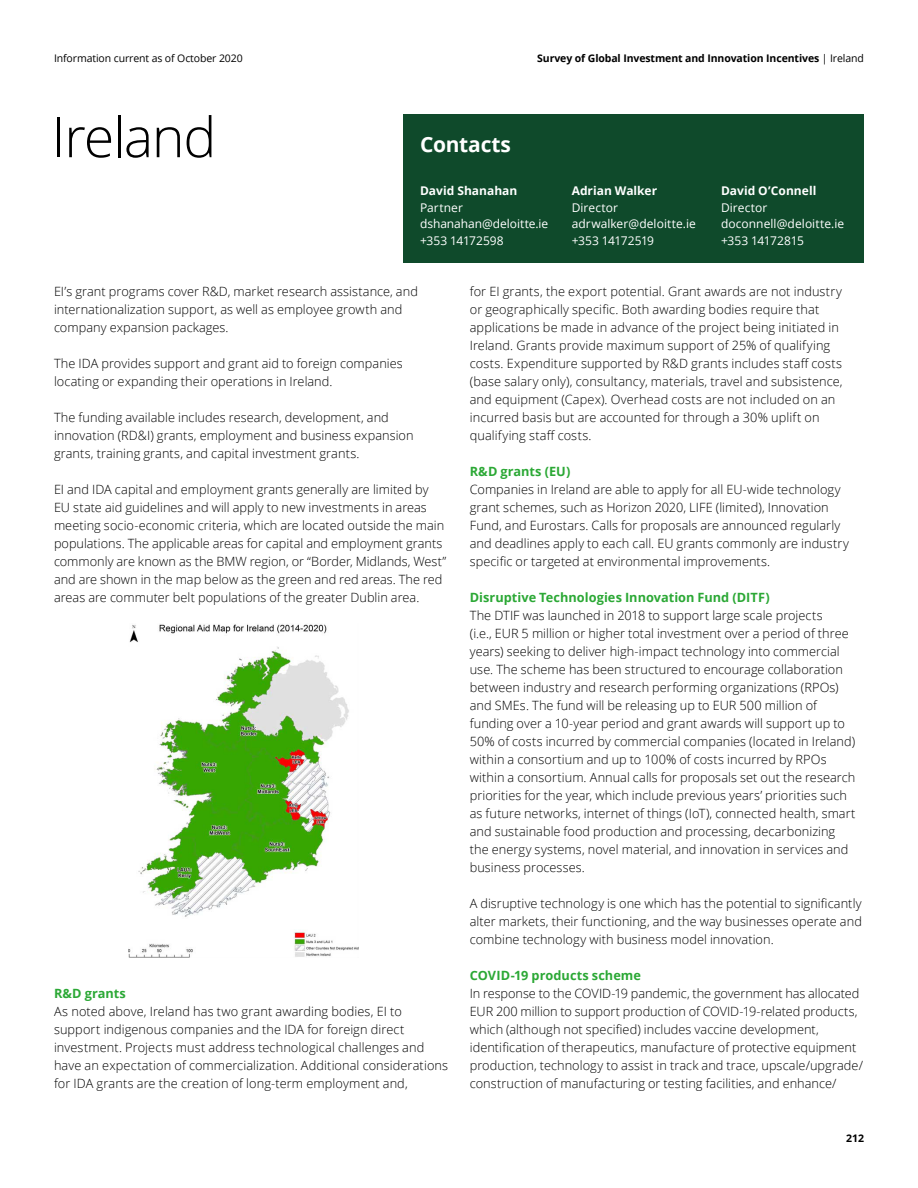
<style>
.page{position:relative;width:918px;height:1188px;background:#fff}
.page>*{position:absolute;margin:0;border:0;box-sizing:border-box;transform-origin:0 0}
.t1{font:300 55.5px "Open Sans";letter-spacing:-.025em;color:#000}
.t2{font:700 21px "Open Sans";letter-spacing:-.01em;color:#fff}
.t3{font:300 12.75px/18px "Open Sans";letter-spacing:.005em;color:#000}
.t4{font:700 12.75px "Open Sans";letter-spacing:.005em;color:#2ba835}
.t5{font:12px/16.5px "Open Sans";letter-spacing:.005em;color:#fff}
.t6{font:700 12px "Open Sans";color:#fff}
.t7{font:700 10.5px "Open Sans";letter-spacing:-.01em;color:#000}
.t8{font:10.5px "Open Sans";letter-spacing:-.01em;color:#000}
.s1{font-weight:400}
</style>
<div class="page">
<img style="left:128px;top:624px;width:231px;height:333px">
<div style="left:404px;top:115px;width:460px;height:148px;background:#0f4a2b"></div>
<p class="t8" style="left:54px;top:51px;width:190px">Information current as of October 2020</p>
<p class="t7" style="left:537px;top:51px;width:328px">Survey of Global Investment and Innovation Incentives <span class="s1">| Ireland</span></p>
<h1 class="t1" style="left:52px;top:99px;width:166px">Ireland</h1>
<h2 class="t2" style="left:420px;top:129px;width:92px">Contacts</h2>
<p class="t6" style="left:420px;top:182px;width:99px">David Shanahan</p>
<p class="t5" style="left:420px;top:199px;width:130px">Partner dshanahan@deloitte.ie +353 14172598</p>
<p class="t6" style="left:572px;top:182px;width:87px">Adrian Walker</p>
<p class="t5" style="left:572px;top:199px;width:126px">Director adrwalker@deloitte.ie +353 14172519</p>
<p class="t6" style="left:721px;top:182px;width:97px">David O’Connell</p>
<p class="t5" style="left:721px;top:199px;width:125px">Director doconnell@deloitte.ie +353 14172815</p>
<p class="t3" style="left:54px;top:282px;width:365px">EI’s grant programs cover R&amp;D, market research assistance, and internationalization support, as well as employee growth and company expansion packages.</p>
<p class="t3" style="left:54px;top:354px;width:350px">The IDA provides support and grant aid to foreign companies locating or expanding their operations in Ireland.</p>
<p class="t3" style="left:54px;top:408px;width:361px">The funding available includes research, development, and innovation (RD&amp;I) grants, employment and business expansion grants, training grants, and capital investment grants.</p>
<p class="t3" style="left:54px;top:480px;width:394px">EI and IDA capital and employment grants generally are limited by EU state aid guidelines and will apply to new investments in areas meeting socio-economic criteria, which are located outside the main populations. The applicable areas for capital and employment grants commonly are known as the BMW region, or “Border, Midlands, West” and are shown in the map below as the green and red areas. The red areas are commuter belt populations of the greater Dublin area.</p>
<p class="t4" style="left:54px;top:984px;width:73px">R&amp;D grants</p>
<p class="t3" style="left:54px;top:1002px;width:396px">As noted above, Ireland has two grant awarding bodies, EI to support indigenous companies and the IDA for foreign direct investment. Projects must address technological challenges and have an expectation of commercialization. Additional considerations for IDA grants are the creation of long-term employment and,</p>
<p class="t3" style="left:470px;top:282px;width:374px">for EI grants, the export potential. Grant awards are not industry or geographically specific. Both awarding bodies require that applications be made in advance of the project being initiated in Ireland. Grants provide maximum support of 25% of qualifying costs. Expenditure supported by R&amp;D grants includes staff costs (base salary only), consultancy, materials, travel and subsistence, and equipment (Capex). Overhead costs are not included on an incurred basis but are accounted for through a 30% uplift on qualifying staff costs.</p>
<p class="t4" style="left:470px;top:462px;width:102px">R&amp;D grants (EU)</p>
<p class="t3" style="left:470px;top:480px;width:381px">Companies in Ireland are able to apply for all EU-wide technology grant schemes, such as Horizon 2020, LIFE (limited), Innovation Fund, and Eurostars. Calls for proposals are announced regularly and deadlines apply to each call. EU grants commonly are industry specific or targeted at environmental improvements.</p>
<p class="t4" style="left:470px;top:588px;width:301px">Disruptive Technologies Innovation Fund (DITF)</p>
<p class="t3" style="left:470px;top:606px;width:387px">The DTIF was launched in 2018 to support large scale projects<br>(i.e., EUR 5 million or higher total investment over a period of three years) seeking to deliver high-impact technology into commercial use. The scheme has been structured to encourage collaboration between industry and research performing organizations (RPOs) and SMEs. The fund will be releasing up to EUR 500 million of funding over a 10-year period and grant awards will support up to 50% of costs incurred by commercial companies (located in Ireland) within a consortium and up to 100% of costs incurred by RPOs within a consortium. Annual calls for proposals set out the research priorities for the year, which include previous years’ priorities such as future networks, internet of things (IoT), connected health, smart and sustainable food production and processing, decarbonizing the energy systems, novel material, and innovation in services and business processes.</p>
<p class="t3" style="left:470px;top:894px;width:394px;text-align:justify">A disruptive technology is one which has the potential to significantly alter markets, their functioning, and the way businesses operate and combine technology with business model innovation.</p>
<p class="t4" style="left:470px;top:967px;width:173px">COVID-19 products scheme</p>
<p class="t3" style="left:470px;top:984px;width:395px">In response to the COVID-19 pandemic, the government has allocated EUR 200 million to support production of COVID-19-related products, which (although not specified) includes vaccine development, identification of therapeutics, manufacture of protective equipment production, technology to assist in track and trace, upscale/upgrade/ construction of manufacturing or testing facilities, and enhance/</p>
<p class="t7" style="left:846px;top:1131px;width:19px">212</p>
</div>
